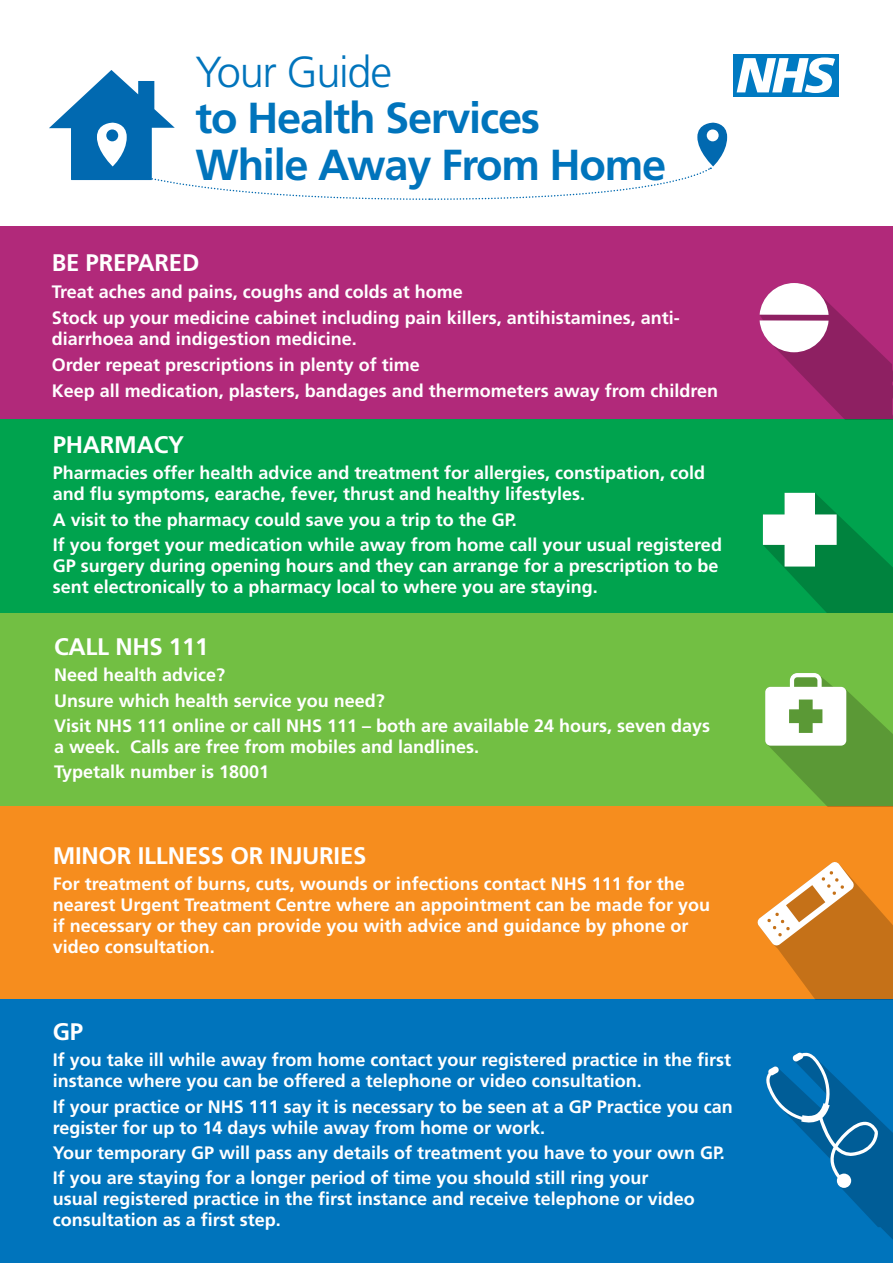
<style>
.page{position:relative;width:893px;height:1263px;background:#fff}
.page>*{position:absolute;margin:0;border:0;box-sizing:border-box;transform-origin:0 0}
.t1{font:700 43.35px/46.8px "Frutiger LT Std";letter-spacing:-.03em;color:#0074bc}
.t2{font:700 24px "Frutiger LT Std";letter-spacing:-.01em;color:#fff}
.t3{font:700 18px/21px "Frutiger LT Std";color:#fff}
.s1{font-weight:300}
</style>
<div class="page">
<div style="left:0;top:226px;width:893px;height:194px;background:#b1297a"></div>
<div style="left:0;top:613px;width:893px;height:193px;background:#72bf43"></div>
<div style="left:0;top:806px;width:893px;height:193px;background:#f68d1e"></div>
<div style="left:0;top:999px;width:893px;height:264px;background:#0074bc"></div>
<div style="left:734px;top:54px;width:105px;height:43px;background:#007ac2"></div>
<svg style="left:737px;top:58px;width:98px;height:35px"></svg>
<div style="left:0;top:420px;width:893px;height:193px;background:#00a34e"></div>
<svg style="left:766px;top:1052px;width:127px;height:188px"></svg>
<svg style="left:759px;top:283px;width:134px;height:137px"></svg>
<svg style="left:765px;top:673px;width:128px;height:133px"></svg>
<svg style="left:763px;top:493px;width:130px;height:120px"></svg>
<svg style="left:757px;top:862px;width:136px;height:137px"></svg>
<svg style="left:697px;top:123px;width:30px;height:43px"></svg>
<div style="left:707px;top:129px;width:12px;height:12px;background:#fff;border-radius:50%"></div>
<svg style="left:49px;top:70px;width:662px;height:130px"></svg>
<p class="t1" style="left:196px;top:48px;width:472px"><span class="s1">Your Guide<br></span>to Health Services<br>While Away From Home</p>
<p class="t2" style="left:52px;top:249px;width:149px">BE PREPARED</p>
<p class="t3" style="left:52px;top:281px;width:413px">Treat aches and pains, coughs and colds at home</p>
<p class="t3" style="left:52px;top:307px;width:630px;line-height:21.6px">Stock up your medicine cabinet including pain killers, antihistamines, anti&shy;diarrhoea and indigestion medicine.</p>
<p class="t3" style="left:52px;top:354px;width:370px">Order repeat prescriptions in plenty of time</p>
<p class="t3" style="left:52px;top:380px;width:668px">Keep all medication, plasters, bandages and thermometers away from children</p>
<p class="t2" style="left:53px;top:431px;width:133px">PHARMACY</p>
<p class="t3" style="left:53px;top:463px;width:654px">Pharmacies offer health advice and treatment for allergies, constipation, cold and flu symptoms, earache, fever, thrust and healthy lifestyles.</p>
<p class="t3" style="left:53px;top:509px;width:466px">A visit to the pharmacy could save you a trip to the GP.</p>
<p class="t3" style="left:53px;top:534px;width:671px">If you forget your medication while away from home call your usual registered<br>GP surgery during opening hours and they can arrange for a prescription to be sent electronically to a pharmacy local to where you are staying.</p>
<p class="t2" style="left:54px;top:633px;width:156px">CALL NHS 111</p>
<p class="t3" style="left:54px;top:665px;width:173px">Need health advice?</p>
<p class="t3" style="left:54px;top:690px;width:332px">Unsure which health service you need?</p>
<p class="t3" style="left:54px;top:715px;width:658px">Visit NHS 111 online or call NHS 111 – both are available 24 hours, seven days a week. Calls are free from mobiles and landlines.</p>
<p class="t3" style="left:54px;top:761px;width:217px">Typetalk number is 18001</p>
<p class="t2" style="left:53px;top:841px;width:315px">MINOR ILLNESS OR INJURIES</p>
<p class="t3" style="left:53px;top:873px;width:659px">For treatment of burns, cuts, wounds or infections contact NHS 111 for the nearest Urgent Treatment Centre where an appointment can be made for you if necessary or they can provide you with advice and guidance by phone or video consultation.</p>
<p class="t2" style="left:53px;top:1018px;width:32px">GP</p>
<p class="t3" style="left:53px;top:1050px;width:680px">If you take ill while away from home contact your registered practice in the first instance where you can be offered a telephone or video consultation.</p>
<p class="t3" style="left:53px;top:1096px;width:682px">If your practice or NHS 111 say it is necessary to be seen at a GP Practice you can register for up to 14 days while away from home or work.</p>
<p class="t3" style="left:53px;top:1142px;width:674px">Your temporary GP will pass any details of treatment you have to your own GP.</p>
<p class="t3" style="left:53px;top:1167px;width:644px">If you are staying for a longer period of time you should still ring your usual registered practice in the first instance and receive telephone or video consultation as a first step.</p>
</div>
